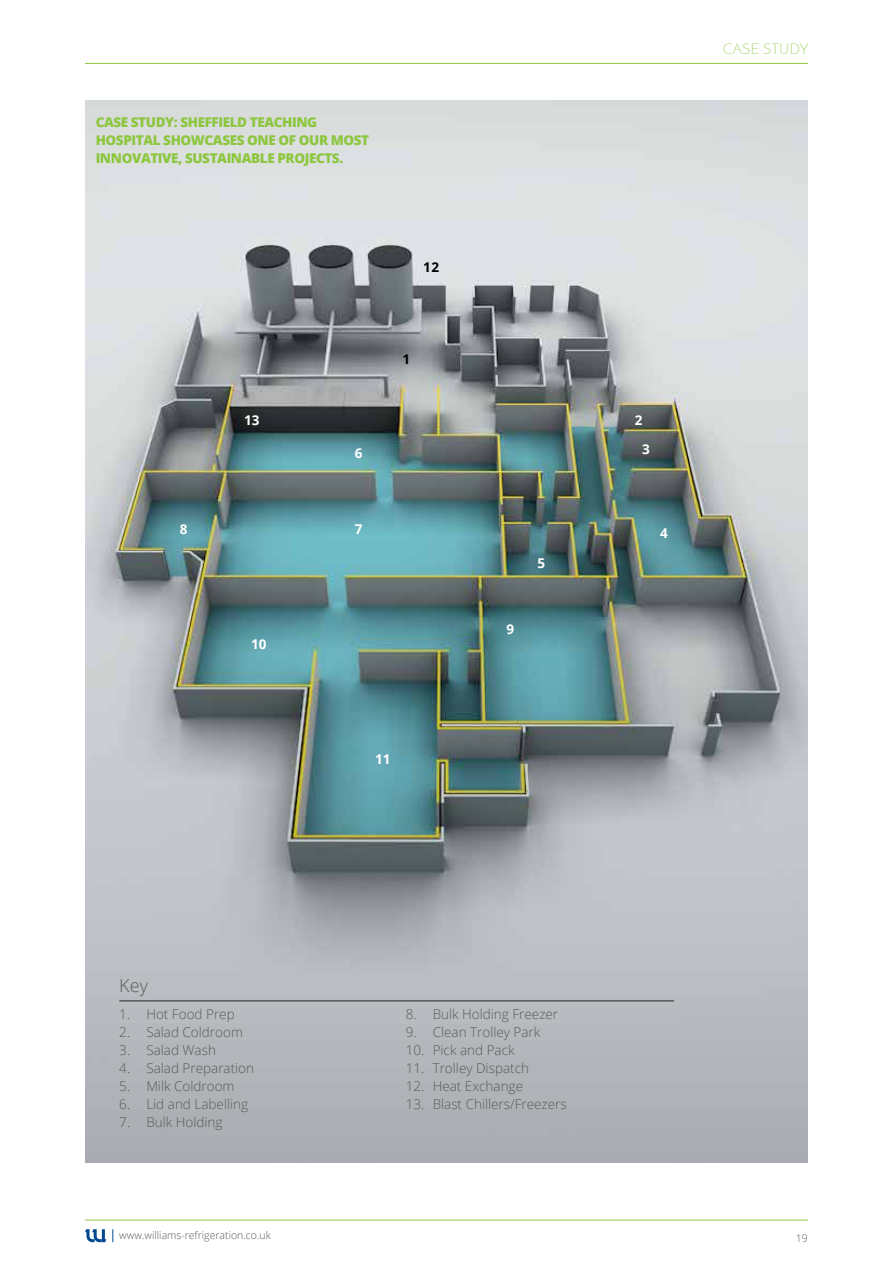
<style>
.page{position:relative;width:893px;height:1263px;background:#fff}
.page>*{position:absolute;margin:0;border:0;box-sizing:border-box;transform-origin:0 0}
.t1{font:300 18px "Open Sans";color:#58595b}
.t2{font:300 15px "Josefin Sans";color:#a4d265}
.t3{font:300 13.5px "Open Sans";color:#58595b}
.t4{font:800 13.5px/18px "Open Sans";letter-spacing:-.03em;color:#8dc63f}
.t5{font:700 13.5px/28.2px "Open Sans";color:#fff;text-align:center}
.t6{font:700 13.5px "Open Sans";color:#000}
.t7{font:300 10.5px "Open Sans";color:#58595b}
</style>
<div class="page">
<hr style="left:85px;top:1220px;width:723px;height:1px;background:#8dc63f">
<svg style="left:85px;top:1229px;width:21px;height:13px"></svg>
<svg style="left:112px;top:1229px;width:1px;height:13px"></svg>
<img style="left:85px;top:100px;width:723px;height:1062px">
<hr style="left:85px;top:63px;width:723px;height:1px;background:#8dc63f">
<hr style="left:119px;top:1000px;width:555px;height:1px;background:#58595b">
<p class="t4" style="left:96px;top:113px;width:275px">CASE STUDY: SHEFFIELD TEACHING<br>HOSPITAL SHOWCASES ONE OF OUR MOST<br>INNOVATIVE, SUSTAINABLE PROJECTS.</p>
<p class="t5" style="left:244px;top:406px;width:17px">13</p>
<p class="t5" style="left:355px;top:438px;width:9px">6</p>
<p class="t5" style="left:180px;top:514px;width:9px">8</p>
<p class="t5" style="left:355px;top:514px;width:9px">7</p>
<p class="t6" style="left:424px;top:257px;width:17px">12</p>
<p class="t6" style="left:403px;top:349px;width:9px">1</p>
<p class="t5" style="left:251px;top:629px;width:17px">10</p>
<p class="t5" style="left:375px;top:744px;width:17px">11</p>
<p class="t5" style="left:507px;top:614px;width:9px">9</p>
<p class="t5" style="left:537px;top:548px;width:9px">5</p>
<p class="t2" style="left:723px;top:40px;width:87px">CASE STUDY</p>
<p class="t5" style="left:635px;top:406px;width:17px">2<br>3</p>
<p class="t5" style="left:660px;top:518px;width:9px">4</p>
<h1 class="t1" style="left:119px;top:973px;width:30px">Key</h1>
<p class="t3" style="left:119px;top:1004px;width:117px">1. Hot Food Prep</p>
<p class="t3" style="left:119px;top:1022px;width:125px">2. Salad Coldroom</p>
<p class="t3" style="left:119px;top:1040px;width:98px">3. Salad Wash</p>
<p class="t3" style="left:119px;top:1058px;width:136px">4. Salad Preparation</p>
<p class="t3" style="left:119px;top:1076px;width:117px">5. Milk Coldroom</p>
<p class="t3" style="left:119px;top:1094px;width:130px">6. Lid and Labelling</p>
<p class="t3" style="left:119px;top:1112px;width:105px">7. Bulk Holding</p>
<p class="t3" style="left:406px;top:1004px;width:154px">8. Bulk Holding Freezer</p>
<p class="t3" style="left:406px;top:1022px;width:136px">9. Clean Trolley Park</p>
<p class="t3" style="left:406px;top:1040px;width:111px">10. Pick and Pack</p>
<p class="t3" style="left:406px;top:1058px;width:125px">11. Trolley Dispatch</p>
<p class="t3" style="left:406px;top:1076px;width:119px">12. Heat Exchange</p>
<p class="t3" style="left:406px;top:1094px;width:163px">13. Blast Chillers/Freezers</p>
<p class="t7" style="left:119px;top:1228px;width:153px">www.williams-refrigeration.co.uk</p>
<p class="t7" style="left:796px;top:1231px;width:13px">19</p>
</div>
